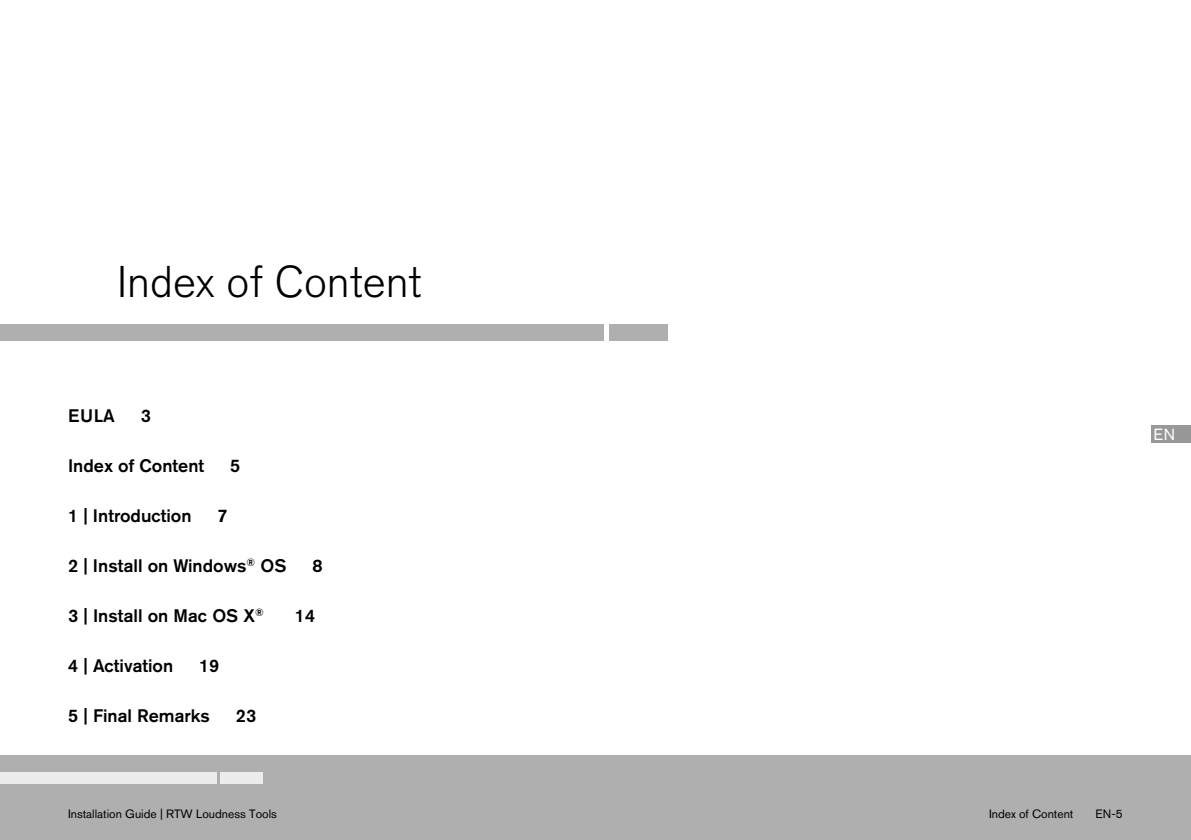
<style>
.page{position:relative;width:1191px;height:840px;background:#fff}
.page>*{position:absolute;margin:0;border:0;box-sizing:border-box;transform-origin:0 0}
.t1{font:300 44px "Akzidenz Grotesk BE";color:#000}
.t2{font:500 18px "Akzidenz Grotesk BE";color:#000}
.t3{font:16px "Akzidenz Grotesk BE";color:#fff}
.t4{font:12px "Akzidenz Grotesk BE";color:#000}
</style>
<div class="page">
<div style="left:0;top:754px;width:1190px;height:85px;background:#afafb0"></div>
<div style="left:221px;top:772px;width:42px;height:11px;background:#ececec"></div>
<div style="left:0;top:772px;width:217px;height:11px;background:#ececec"></div>
<div style="left:1151px;top:425px;width:39px;height:17px;background:#989898"></div>
<div style="left:609px;top:323px;width:59px;height:17px;background:#afafb0"></div>
<div style="left:0;top:323px;width:603px;height:17px;background:#afafb0"></div>
<h1 class="t1" style="left:117px;top:265px;width:306px">Index of Content</h1>
<p class="t2" style="left:68px;top:409px;width:48px">EULA</p>
<p class="t2" style="left:141px;top:409px;width:12px">3</p>
<p class="t2" style="left:68px;top:459px;width:137px">Index of Content</p>
<p class="t2" style="left:230px;top:459px;width:12px">5</p>
<p class="t2" style="left:68px;top:509px;width:125px">1 | Introduction</p>
<p class="t2" style="left:217px;top:509px;width:12px">7</p>
<p class="t2" style="left:68px;top:559px;width:220px">2 | Install on Windows<sup>®</sup> OS</p>
<p class="t2" style="left:312px;top:559px;width:12px">8</p>
<p class="t2" style="left:68px;top:609px;width:197px">3 | Install on Mac OS X<sup>®</sup></p>
<p class="t2" style="left:295px;top:609px;width:22px">14</p>
<p class="t2" style="left:68px;top:659px;width:107px">4 | Activation</p>
<p class="t2" style="left:199px;top:659px;width:22px">19</p>
<p class="t2" style="left:68px;top:709px;width:143px">5 | Final Remarks</p>
<p class="t2" style="left:236px;top:709px;width:22px">23</p>
<p class="t3" style="left:1153px;top:428px;width:23px">EN</p>
<p class="t4" style="left:68px;top:808px;width:210px">Installation Guide | RTW Loudness Tools</p>
<p class="t4" style="left:989px;top:808px;width:86px">Index of Content</p>
<p class="t4" style="left:1095px;top:808px;width:29px">EN-5</p>
</div>
